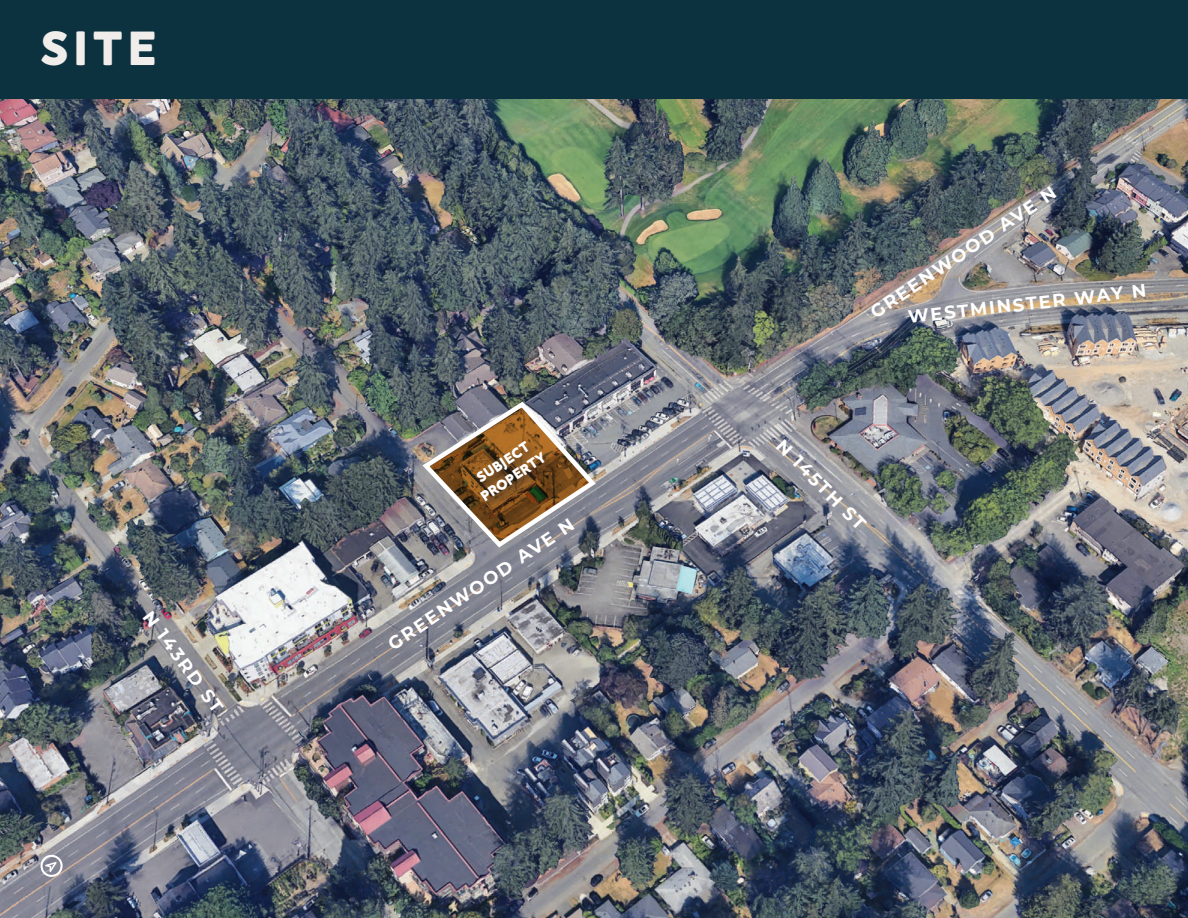
<style>
.page{position:relative;width:1188px;height:918px;background:#fff}
.page>*{position:absolute;margin:0;border:0;box-sizing:border-box;transform-origin:0 0}
.t1{font:800 49.5px "Neufreit";color:#f1edeb}
.t2{font:700 18px "Montserrat";color:#fff}
.t3{font:800 15px/18px "Neufreit";color:#fff;text-align:center}
</style>
<div class="page">
<div style="left:0;top:0;width:1188px;height:99px;background:#0c323f"></div>
<img style="left:0;top:99px;width:1188px;height:819px">
<img style="left:419px;top:398px;width:180px;height:152px">
<div style="left:474px;top:439px;width:82px;height:74px;background:#231f20;opacity:.75"></div>
<svg style="left:39px;top:853px;width:25px;height:25px"></svg>
<h1 class="t1" style="left:40px;top:19px;width:117px">SITE</h1>
<p class="t2" style="left:157px;top:605px;width:123px;rotate:53deg">N 143RD ST</p>
<p class="t2" style="left:865px;top:303px;width:221px;rotate:-34deg">GREENWOOD AVE N</p>
<p class="t2" style="left:907px;top:303px;width:241px;rotate:-6deg">WESTMINSTER WAY N</p>
<p class="t3" style="left:467px;top:475px;width:76px;rotate:-34deg">SUBJECT<br>PROPERTY</p>
<p class="t2" style="left:789px;top:433px;width:120px;rotate:46deg">N 145TH ST</p>
<p class="t2" style="left:383px;top:635px;width:221px;rotate:-34deg">GREENWOOD AVE N</p>
</div>
